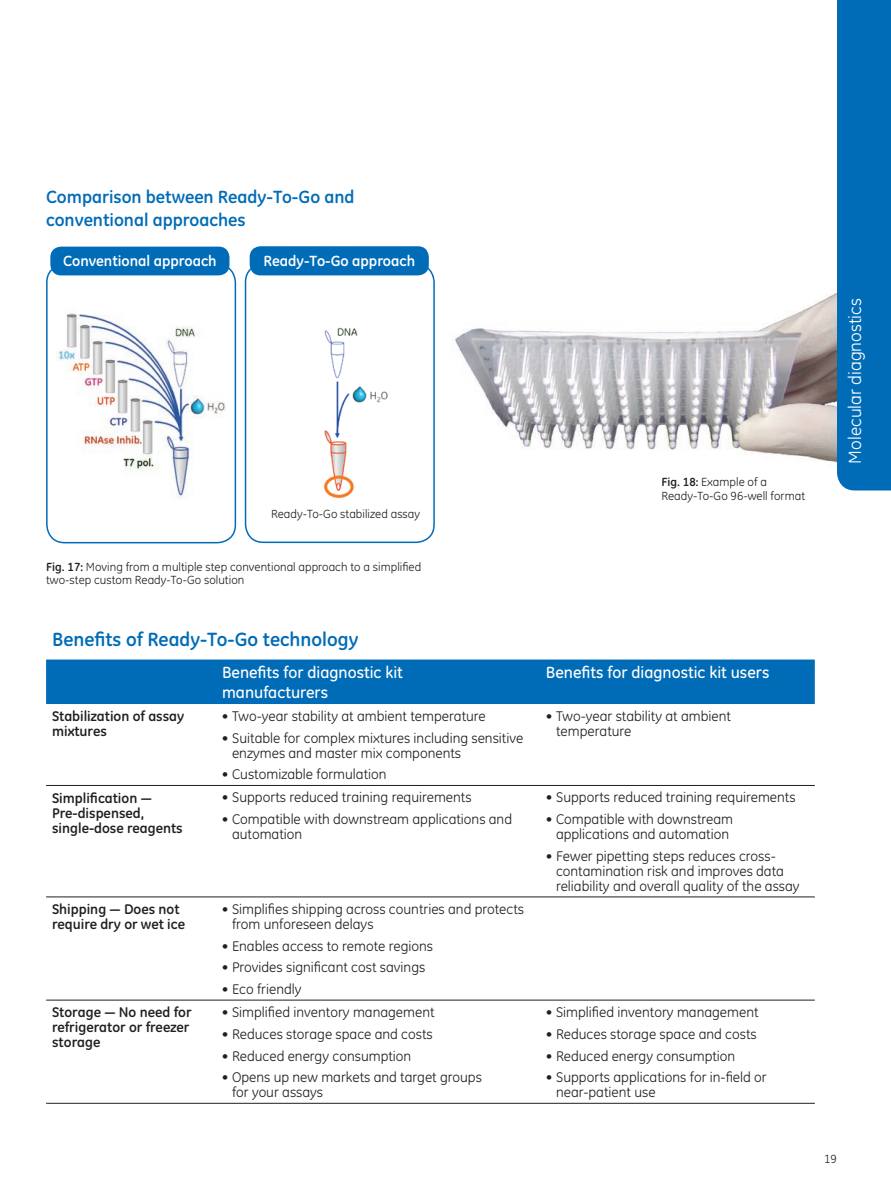
<style>
.page{position:relative;width:891px;height:1188px;background:#fff}
.page>*{position:absolute;margin:0;border:0;box-sizing:border-box;transform-origin:0 0}
.t1{font:700 19.5px "GE Inspira";color:#006cb7}
.t2{font:700 18px/22.5px "GE Inspira";color:#006cb7}
.t3{font:18px "GE Inspira";color:#fff}
.t4{font:500 16.5px/19.8px "GE Inspira";color:#fff}
.t5{font:700 15px "GE Inspira";color:#fff}
.t6{font:14.25px/15px "GE Inspira";color:#231f20}
.t7{font:700 14.25px/15px "GE Inspira";color:#231f20}
.t8{font:12px/13.5px "GE Inspira";color:#231f20}
.s1{font-weight:700}
</style>
<div class="page">
<img style="left:453px;top:292px;width:384px;height:171px">
<div style="left:837px;top:0;width:54px;height:490px;background:#006cb7"></div>
<div style="left:46px;top:660px;width:769px;height:44px;background:#006cb7"></div>
<hr style="left:46px;top:785px;width:170px;height:1px;background:#231f20">
<hr style="left:216px;top:785px;width:324px;height:1px;background:#231f20">
<hr style="left:540px;top:785px;width:275px;height:1px;background:#231f20">
<hr style="left:46px;top:897px;width:170px;height:1px;background:#231f20">
<hr style="left:216px;top:897px;width:324px;height:1px;background:#231f20">
<hr style="left:540px;top:897px;width:275px;height:1px;background:#231f20">
<hr style="left:46px;top:1000px;width:170px;height:1px;background:#231f20">
<hr style="left:216px;top:1000px;width:324px;height:1px;background:#231f20">
<hr style="left:540px;top:1000px;width:275px;height:1px;background:#231f20">
<hr style="left:46px;top:1103px;width:170px;height:1px;background:#231f20">
<hr style="left:216px;top:1103px;width:324px;height:1px;background:#231f20">
<hr style="left:540px;top:1103px;width:275px;height:1px;background:#231f20">
<div style="left:46px;top:264px;width:190px;height:279px;border:2px solid #006cb7;border-radius:18px"></div>
<div style="left:50px;top:247px;width:179px;height:28px;background:#006cb7;border-radius:11px"></div>
<img style="left:56px;top:313px;width:170px;height:186px">
<div style="left:245px;top:264px;width:190px;height:279px;border:2px solid #006cb7;border-radius:18px"></div>
<img style="left:323px;top:327px;width:65px;height:172px">
<div style="left:250px;top:246px;width:179px;height:29px;background:#006cb7;border-radius:11px"></div>
<p class="t2" style="left:46px;top:185px;width:310px">Comparison between Ready-To-Go and conventional approaches</p>
<p class="t5" style="left:264px;top:251px;width:153px">Ready-To-Go approach</p>
<p class="t5" style="left:63px;top:251px;width:155px">Conventional approach</p>
<p class="t8" style="left:271px;top:507px;width:150px">Ready-To-Go stabilized assay</p>
<p class="t8" style="left:46px;top:560px;width:377px"><span class="s1">Fig. 17:</span> Moving from a multiple step conventional approach to a simplified two-step custom Ready-To-Go solution</p>
<p class="t8" style="left:662px;top:476px;width:145px"><span class="s1">Fig. 18:</span> Example of a<br>Ready-To-Go 96-well format</p>
<h1 class="t1" style="left:52px;top:627px;width:308px">Benefits of Ready-To-Go technology</h1>
<p class="t4" style="left:222px;top:663px;width:182px">Benefits for diagnostic kit manufacturers</p>
<p class="t4" style="left:546px;top:663px;width:225px">Benefits for diagnostic kit users</p>
<p class="t7" style="left:52px;top:709px;width:134px">Stabilization of assay mixtures</p>
<p class="t6" style="left:222px;top:709px;width:265px">• Two-year stability at ambient temperature</p>
<p class="t6" style="left:556px;top:709px;width:177px;text-indent:-10px">• Two-year stability at ambient temperature</p>
<p class="t6" style="left:232px;top:730px;width:293px;text-indent:-10px">• Suitable for complex mixtures including sensitive enzymes and master mix components</p>
<p class="t6" style="left:222px;top:767px;width:166px">• Customizable formulation</p>
<p class="t7" style="left:52px;top:790px;width:132px">Simplification —<br>Pre-dispensed, single-dose reagents</p>
<p class="t6" style="left:222px;top:790px;width:251px">• Supports reduced training requirements</p>
<p class="t6" style="left:232px;top:812px;width:282px;text-indent:-10px">• Compatible with downstream applications and automation</p>
<p class="t7" style="left:52px;top:902px;width:135px">Shipping — Does not require dry or wet ice</p>
<p class="t6" style="left:232px;top:901px;width:294px;text-indent:-10px">• Simplifies shipping across countries and protects from unforeseen delays</p>
<p class="t6" style="left:222px;top:938px;width:213px">• Enables access to remote regions</p>
<p class="t6" style="left:222px;top:960px;width:205px">• Provides significant cost savings</p>
<p class="t6" style="left:222px;top:982px;width:81px">• Eco friendly</p>
<p class="t7" style="left:52px;top:1005px;width:141px">Storage — No need for refrigerator or freezer storage</p>
<p class="t6" style="left:222px;top:1005px;width:214px">• Simplified inventory management</p>
<p class="t6" style="left:222px;top:1026px;width:212px">• Reduces storage space and costs</p>
<p class="t6" style="left:222px;top:1048px;width:191px">• Reduced energy consumption</p>
<p class="t6" style="left:232px;top:1070px;width:251px;text-indent:-10px">• Opens up new markets and target groups for your assays</p>
<p class="t6" style="left:546px;top:790px;width:251px">• Supports reduced training requirements</p>
<p class="t6" style="left:546px;top:812px;width:189px;text-align:center">• Compatible with downstream applications and automation</p>
<p class="t6" style="left:556px;top:849px;width:245px;text-indent:-10px">• Fewer pipetting steps reduces cross&shy;contamination risk and improves data reliability and overall quality of the assay</p>
<p class="t6" style="left:546px;top:1005px;width:214px">• Simplified inventory management</p>
<p class="t6" style="left:546px;top:1026px;width:212px">• Reduces storage space and costs</p>
<p class="t6" style="left:546px;top:1048px;width:191px">• Reduced energy consumption</p>
<p class="t6" style="left:556px;top:1070px;width:212px;text-indent:-10px">• Supports applications for in-field or near-patient use</p>
<p class="t3" style="left:845px;top:464px;width:167px;rotate:-90deg">Molecular diagnostics</p>
<p class="t8" style="left:824px;top:1152px;width:14px">19</p>
</div>
